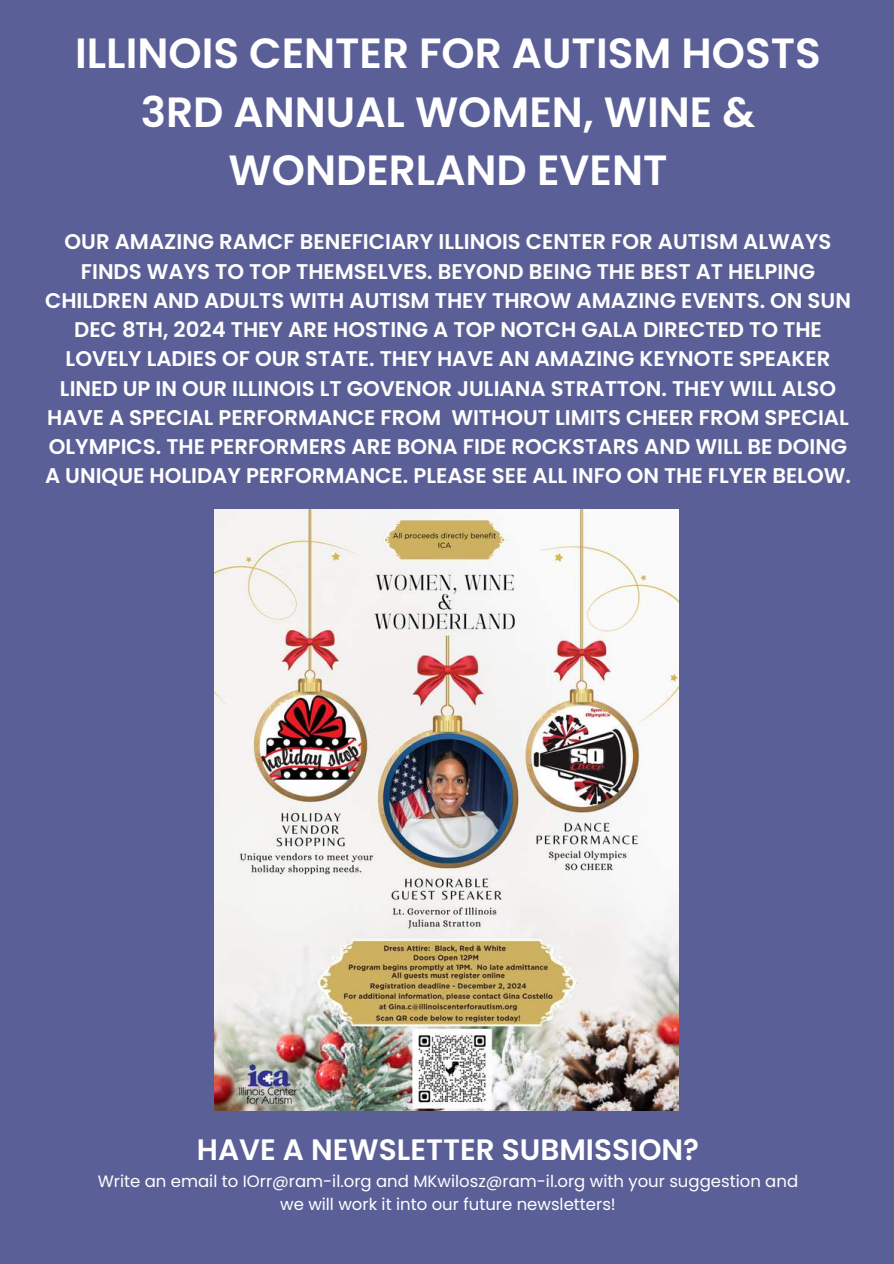
<style>
.page{position:relative;width:894px;height:1264px;background:#fff}
.page>*{position:absolute;margin:0;border:0;box-sizing:border-box;transform-origin:0 0}
.t1{font:600 42.3px/58.5px "Poppins";color:#fff;text-align:center}
.t2{font:600 29.55px "Poppins";color:#fff}
.t3{font:600 21.3px/29.2px "Poppins";color:#fff;text-align:center}
.t4{font:16.5px/22.5px "Poppins";color:#fff;text-align:center}
</style>
<div class="page">
<div style="left:0;top:0;width:893px;height:1263px;background:#5b5f97"></div>
<img style="left:215px;top:509px;width:463px;height:601px">
<h1 class="t1" style="left:75px;top:24px;width:747px">ILLINOIS CENTER FOR AUTISM HOSTS<br>3RD ANNUAL WOMEN, WINE &amp;<br>WONDERLAND EVENT</h1>
<p class="t3" style="left:45px;top:227px;width:807px">OUR AMAZING RAMCF BENEFICIARY ILLINOIS CENTER FOR AUTISM ALWAYS FINDS WAYS TO TOP THEMSELVES. BEYOND BEING THE BEST AT HELPING CHILDREN AND ADULTS WITH AUTISM THEY THROW AMAZING EVENTS. ON SUN DEC 8TH, 2024 THEY ARE HOSTING A TOP NOTCH GALA DIRECTED TO THE LOVELY LADIES OF OUR STATE. THEY HAVE AN AMAZING KEYNOTE SPEAKER LINED UP IN OUR ILLINOIS LT GOVENOR JULIANA STRATTON. THEY WILL ALSO HAVE A SPECIAL PERFORMANCE FROM WITHOUT LIMITS CHEER FROM SPECIAL OLYMPICS. THE PERFORMERS ARE BONA FIDE ROCKSTARS AND WILL BE DOING A UNIQUE HOLIDAY PERFORMANCE. PLEASE SEE ALL INFO ON THE FLYER BELOW.</p>
<h2 class="t2" style="left:197px;top:1132px;width:503px">HAVE A NEWSLETTER SUBMISSION?</h2>
<p class="t4" style="left:98px;top:1170px;width:701px">Write an email to IOrr@ram-il.org and MKwilosz@ram-il.org with your suggestion and we will work it into our future newsletters!</p>
</div>
